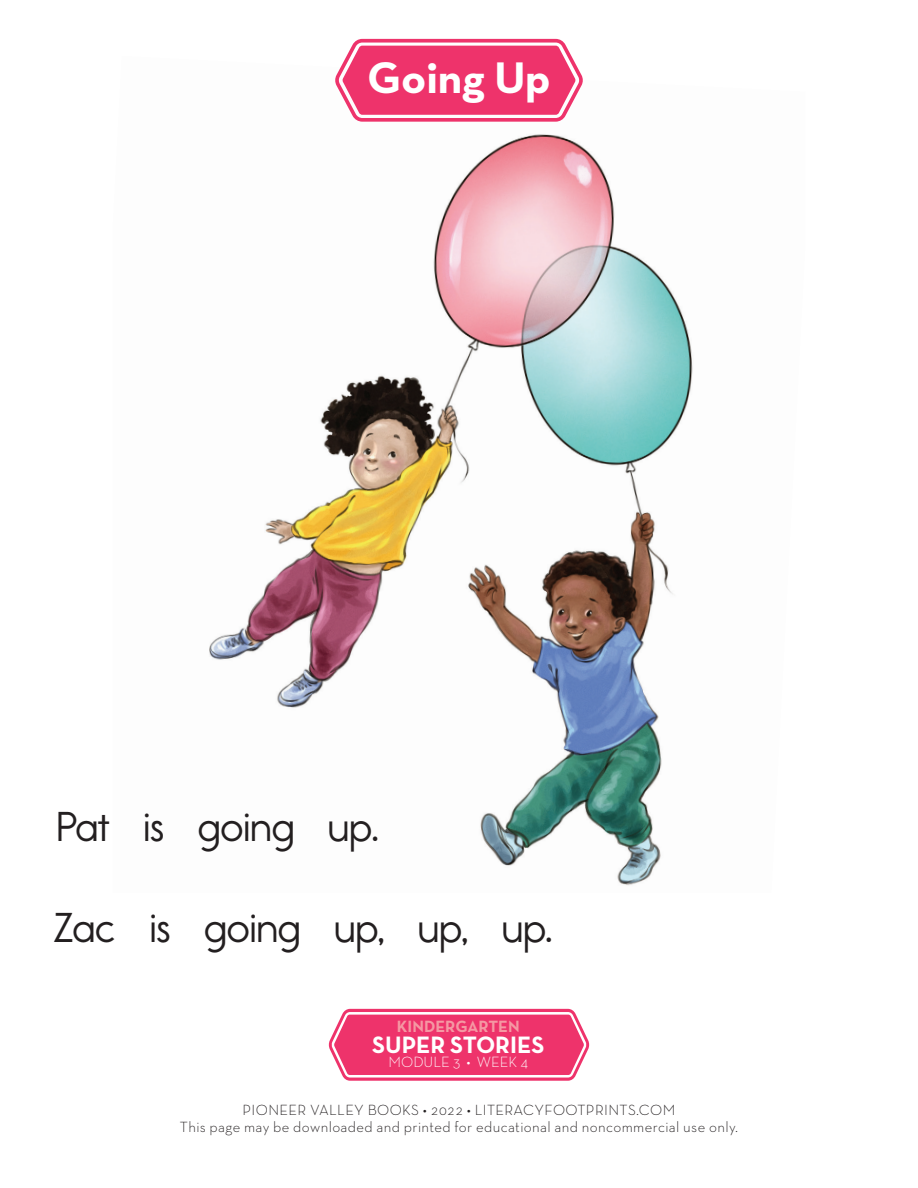
<style>
.page{position:relative;width:918px;height:1188px;background:#fff}
.page>*{position:absolute;margin:0;border:0;box-sizing:border-box;transform-origin:0 0}
.t1{font:700 45px "Neutra Text TF";letter-spacing:-.005em;color:#fff}
.t2{font:42px "Report School Rg";letter-spacing:.005em;color:#231f20}
.t3{font:700 24.15px "Neutra Text TF";color:#fff}
.t4{font:700 16.65px "Neutra Text TF";color:#f598a3}
.t5{font:300 15.15px "Neutra Text TF";color:#fff}
.t6{font:300 15px/16.5px "Neutra Text TF";letter-spacing:.025em;color:#231f20;text-align:center}
</style>
<div class="page">
<img style="left:209px;top:134px;width:484px;height:752px">
<svg style="left:329px;top:1009px;width:260px;height:72px;background:#f04f7f"></svg>
<svg style="left:335px;top:39px;width:248px;height:83px;background:#f05583"></svg>
<p class="t1" style="left:367px;top:50px;width:185px">Going Up</p>
<p class="t2" style="left:57px;top:802px;width:323px">Pat is going up.</p>
<p class="t2" style="left:54px;top:903px;width:500px">Zac is going up, up, up.</p>
<p class="t4" style="left:397px;top:1016px;width:124px">KINDERGARTEN</p>
<h3 class="t3" style="left:372px;top:1029px;width:174px">SUPER STORIES</h3>
<p class="t5" style="left:388px;top:1053px;width:141px">MODULE 3 • WEEK 4</p>
<p class="t6" style="left:180px;top:1102px;width:560px">PIONEER VALLEY BOOKS • 2022 • LITERACYFOOTPRINTS.COM<br>This page may be downloaded and printed for educational and noncommercial use only.</p>
</div>
